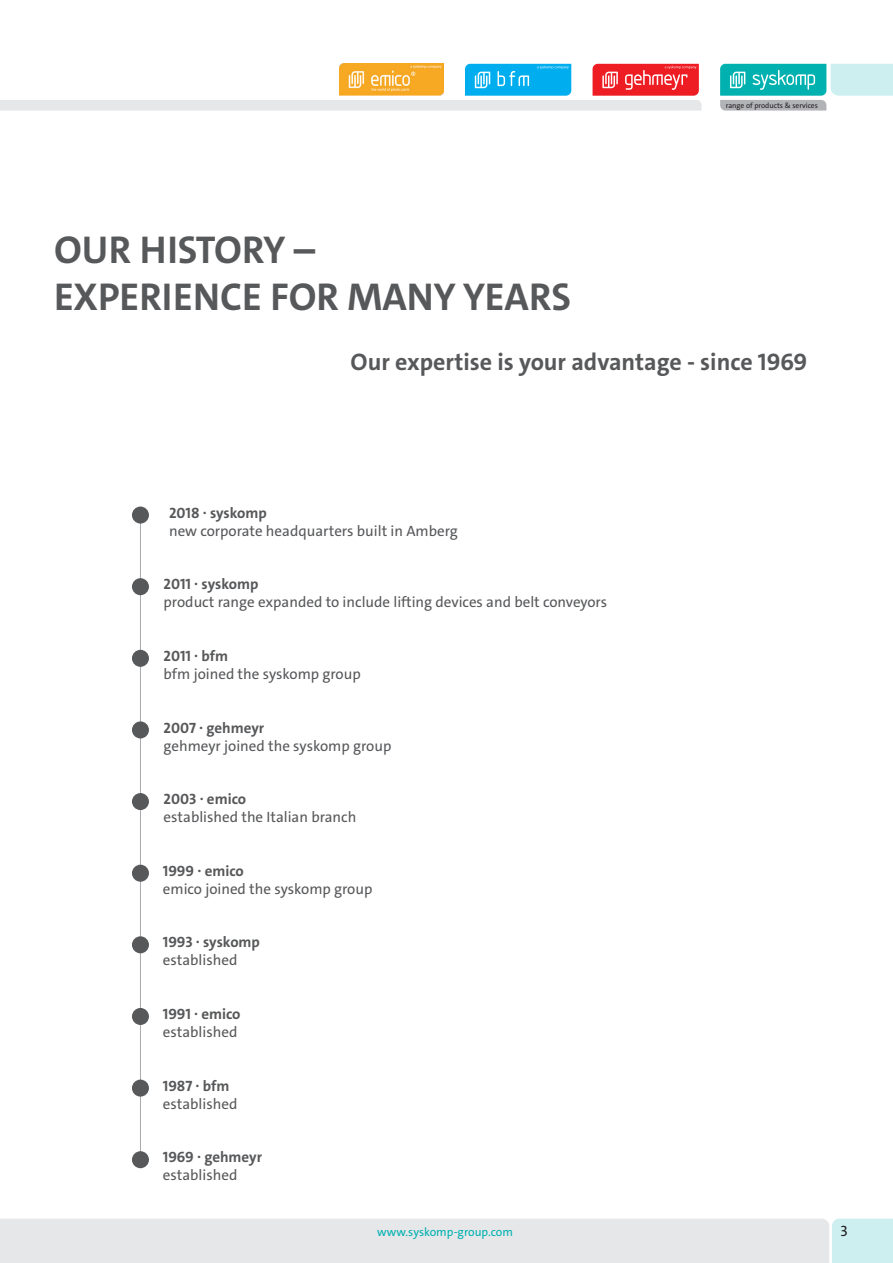
<style>
.page{position:relative;width:893px;height:1263px;background:#fff}
.page>*{position:absolute;margin:0;border:0;box-sizing:border-box;transform-origin:0 0}
.h1_-_titel{font:700 39px "The Sans C4 s";color:#57585a}
.h1_-_titel-2{font:700 24px "The Sans C4 s";color:#57585a}
.t1{font:15px "The Sans C4 s";color:#57585a}
.t2{font:700 15px "The Sans C4 s";color:#57585a}
.t3{font:15px "The Sans C4 s";color:#231f20}
.t4{font:12px "The Sans C4 s";color:#00b1b0}
.t5{font:7.5px "The Sans C4 s";color:#231f20}
</style>
<div class="page">
<svg style="left:0;top:1218px;width:893px;height:45px;background:#e4e7e9"></svg>
<svg style="left:720px;top:64px;width:173px;height:47px"></svg>
<svg style="left:0;top:64px;width:702px;height:47px"></svg>
<hr style="left:140px;top:521px;width:1px;height:638px;background:#a8a9ad">
<div style="left:132px;top:506px;width:17px;height:18px;background:#57585a;border-radius:50%"></div>
<div style="left:132px;top:578px;width:17px;height:17px;background:#57585a;border-radius:50%"></div>
<div style="left:132px;top:650px;width:17px;height:17px;background:#57585a;border-radius:50%"></div>
<div style="left:132px;top:721px;width:17px;height:17px;background:#57585a;border-radius:50%"></div>
<div style="left:132px;top:793px;width:17px;height:17px;background:#57585a;border-radius:50%"></div>
<div style="left:132px;top:865px;width:17px;height:17px;background:#57585a;border-radius:50%"></div>
<div style="left:132px;top:936px;width:17px;height:17px;background:#57585a;border-radius:50%"></div>
<div style="left:132px;top:1008px;width:17px;height:17px;background:#57585a;border-radius:50%"></div>
<div style="left:132px;top:1079px;width:17px;height:17px;background:#57585a;border-radius:50%"></div>
<div style="left:132px;top:1151px;width:17px;height:17px;background:#57585a;border-radius:50%"></div>
<p class="h1_-_titel" style="left:54px;top:224px;width:263px">OUR HISTORY –</p>
<p class="h1_-_titel" style="left:54px;top:271px;width:519px">EXPERIENCE FOR MANY YEARS</p>
<p class="t5" style="left:726px;top:100px;width:93px">range of products &amp; services</p>
<p class="h1_-_titel-2" style="left:351px;top:346px;width:458px">Our expertise is your advantage - since 1969</p>
<p class="t2" style="left:169px;top:503px;width:99px">2018 · syskomp</p>
<p class="t1" style="left:169px;top:521px;width:290px">new corporate headquarters built in Amberg</p>
<p class="t2" style="left:164px;top:575px;width:96px">2011 · syskomp</p>
<p class="t1" style="left:164px;top:593px;width:445px">product range expanded to include lifting devices and belt conveyors</p>
<p class="t2" style="left:164px;top:646px;width:66px">2011 · bfm</p>
<p class="t1" style="left:164px;top:664px;width:199px">bfm joined the syskomp group</p>
<p class="t2" style="left:164px;top:718px;width:102px">2007 · gehmeyr</p>
<p class="t1" style="left:164px;top:736px;width:229px">gehmeyr joined the syskomp group</p>
<p class="t2" style="left:164px;top:789px;width:84px">2003 · emico</p>
<p class="t1" style="left:164px;top:807px;width:194px">established the Italian branch</p>
<p class="t2" style="left:163px;top:861px;width:82px">1999 · emico</p>
<p class="t1" style="left:163px;top:879px;width:211px">emico joined the syskomp group</p>
<p class="t2" style="left:163px;top:933px;width:99px">1993 · syskomp</p>
<p class="t1" style="left:163px;top:951px;width:76px">established</p>
<p class="t2" style="left:163px;top:1004px;width:79px">1991 · emico</p>
<p class="t1" style="left:163px;top:1022px;width:76px">established</p>
<p class="t2" style="left:163px;top:1076px;width:68px">1987 · bfm</p>
<p class="t1" style="left:163px;top:1094px;width:76px">established</p>
<p class="t2" style="left:163px;top:1147px;width:101px">1969 · gehmeyr</p>
<p class="t1" style="left:163px;top:1165px;width:76px">established</p>
<p class="t4" style="left:377px;top:1224px;width:137px">www.syskomp-group.com</p>
<p class="t3" style="left:840px;top:1221px;width:9px">3</p>
</div>
